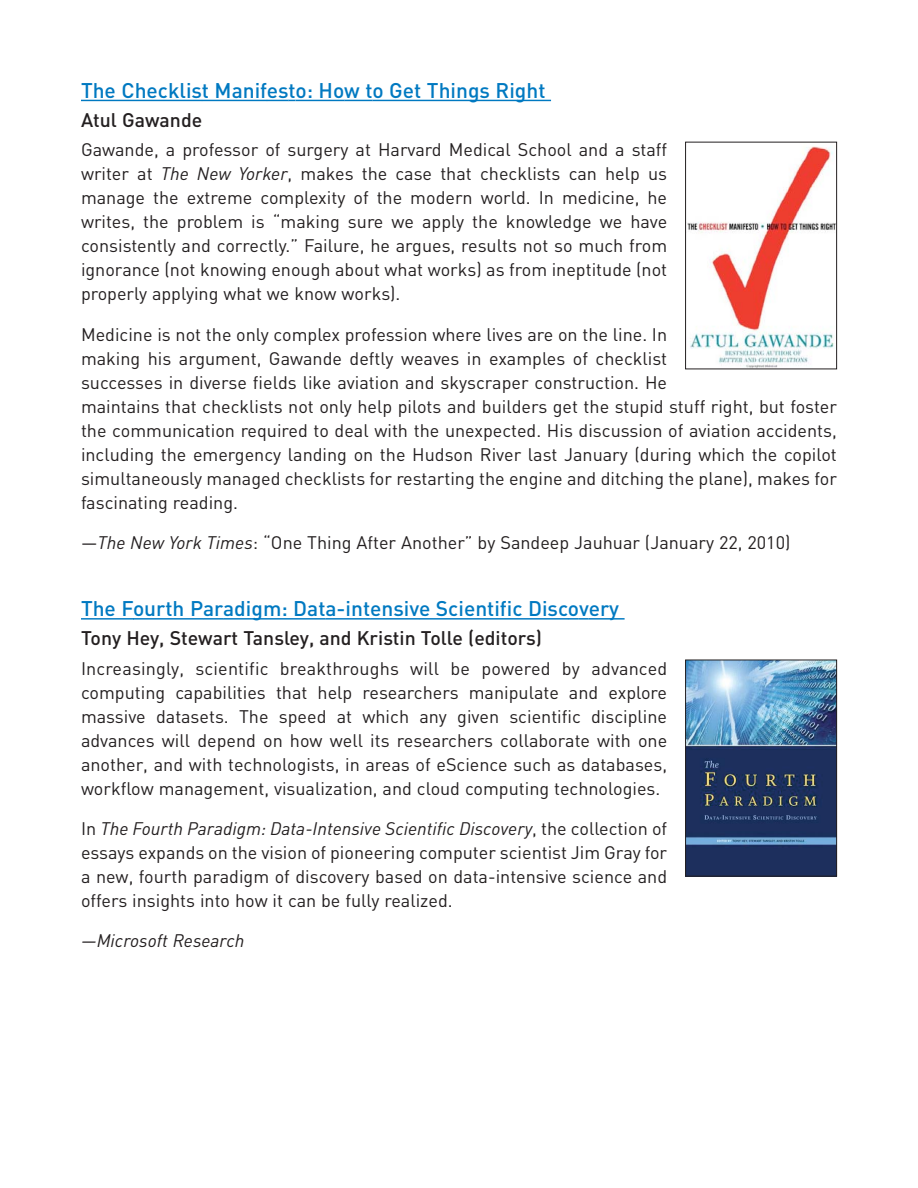
<style>
.page{position:relative;width:918px;height:1188px;background:#fff}
.page>*{position:absolute;margin:0;border:0;box-sizing:border-box;transform-origin:0 0}
.t1{font:500 21px "DIN";color:#0079c1}
.t2{font:500 19.5px "DIN";color:#231f20}
.t3{font:18px/24px "DIN";color:#231f20;text-align:justify}
.t4{font:italic 18px "DIN";color:#231f20}
.s1{font-style:italic}
</style>
<div class="page">
<hr style="left:81px;top:100px;width:121px;height:1px;background:#0079c1">
<hr style="left:202px;top:100px;width:65px;height:1px;background:#0079c1">
<svg style="left:267px;top:100px;width:28px;height:1px"></svg>
<hr style="left:295px;top:100px;width:49px;height:1px;background:#0079c1">
<svg style="left:344px;top:100px;width:28px;height:1px"></svg>
<hr style="left:372px;top:100px;width:179px;height:1px;background:#0079c1">
<hr style="left:81px;top:618px;width:53px;height:2px;background:#0079c1">
<hr style="left:133px;top:618px;width:70px;height:2px;background:#0079c1">
<hr style="left:203px;top:618px;width:20px;height:2px;background:#0079c1">
<hr style="left:223px;top:618px;width:103px;height:2px;background:#0079c1">
<hr style="left:326px;top:618px;width:44px;height:2px;background:#0079c1">
<hr style="left:370px;top:618px;width:49px;height:2px;background:#0079c1">
<hr style="left:419px;top:618px;width:149px;height:2px;background:#0079c1">
<svg style="left:568px;top:618px;width:21px;height:2px"></svg>
<hr style="left:589px;top:618px;width:36px;height:2px;background:#0079c1">
<img style="left:687px;top:146px;width:148px;height:221px">
<div style="left:685px;top:142px;width:152px;height:227px;border:1px solid #231f20"></div>
<img style="left:687px;top:662px;width:148px;height:213px">
<div style="left:685px;top:660px;width:152px;height:217px;border:1px solid #231f20"></div>
<p class="t1" style="left:81px;top:83px;width:466px">The Checklist Manifesto: How to Get Things Right</p>
<p class="t2" style="left:81px;top:113px;width:123px">Atul Gawande</p>
<p class="t3" style="left:81px;top:140px;width:588px">Gawande, a professor of surgery at Harvard Medical School and a staff writer at <span class="s1">The New Yorker</span>, makes the case that checklists can help us manage the extreme complexity of the modern world. In medicine, he writes, the problem is “making sure we apply the knowledge we have consistently and correctly.” Failure, he argues, results not so much from ignorance (not knowing enough about what works) as from ineptitude (not properly applying what we know works).</p>
<p class="t3" style="left:81px;top:324px;width:757px;text-align:left">Medicine is not the only complex profession where lives are on the line. In<br>making his argument, Gawande deftly weaves in examples of checklist<br>successes in diverse fields like aviation and skyscraper construction. He<br>maintains that checklists not only help pilots and builders get the stupid stuff right, but foster the communication required to deal with the unexpected. His discussion of aviation accidents, including the emergency landing on the Hudson River last January (during which the copilot simultaneously managed checklists for restarting the engine and ditching the plane), makes for fascinating reading.</p>
<p class="t3" style="left:81px;top:532px;width:711px">—<span class="s1">The New York Times</span>: “One Thing After Another” by Sandeep Jauhuar (January 22, 2010)</p>
<p class="t1" style="left:81px;top:601px;width:540px">The Fourth Paradigm: Data-intensive Scientific Discovery</p>
<p class="t2" style="left:81px;top:631px;width:463px">Tony Hey, Stewart Tansley, and Kristin Tolle (editors)</p>
<p class="t3" style="left:81px;top:658px;width:588px">Increasingly, scientific breakthroughs will be powered by advanced computing capabilities that help researchers manipulate and explore massive datasets. The speed at which any given scientific discipline advances will depend on how well its researchers collaborate with one another, and with technologists, in areas of eScience such as databases, workflow management, visualization, and cloud computing technologies.</p>
<p class="t3" style="left:81px;top:819px;width:588px">In <span class="s1">The Fourth Paradigm: Data-Intensive Scientific Discovery</span>, the collection of essays expands on the vision of pioneering computer scientist Jim Gray for a new, fourth paradigm of discovery based on data-intensive science and offers insights into how it can be fully realized.</p>
<p class="t4" style="left:81px;top:934px;width:165px">—Microsoft Research</p>
</div>
